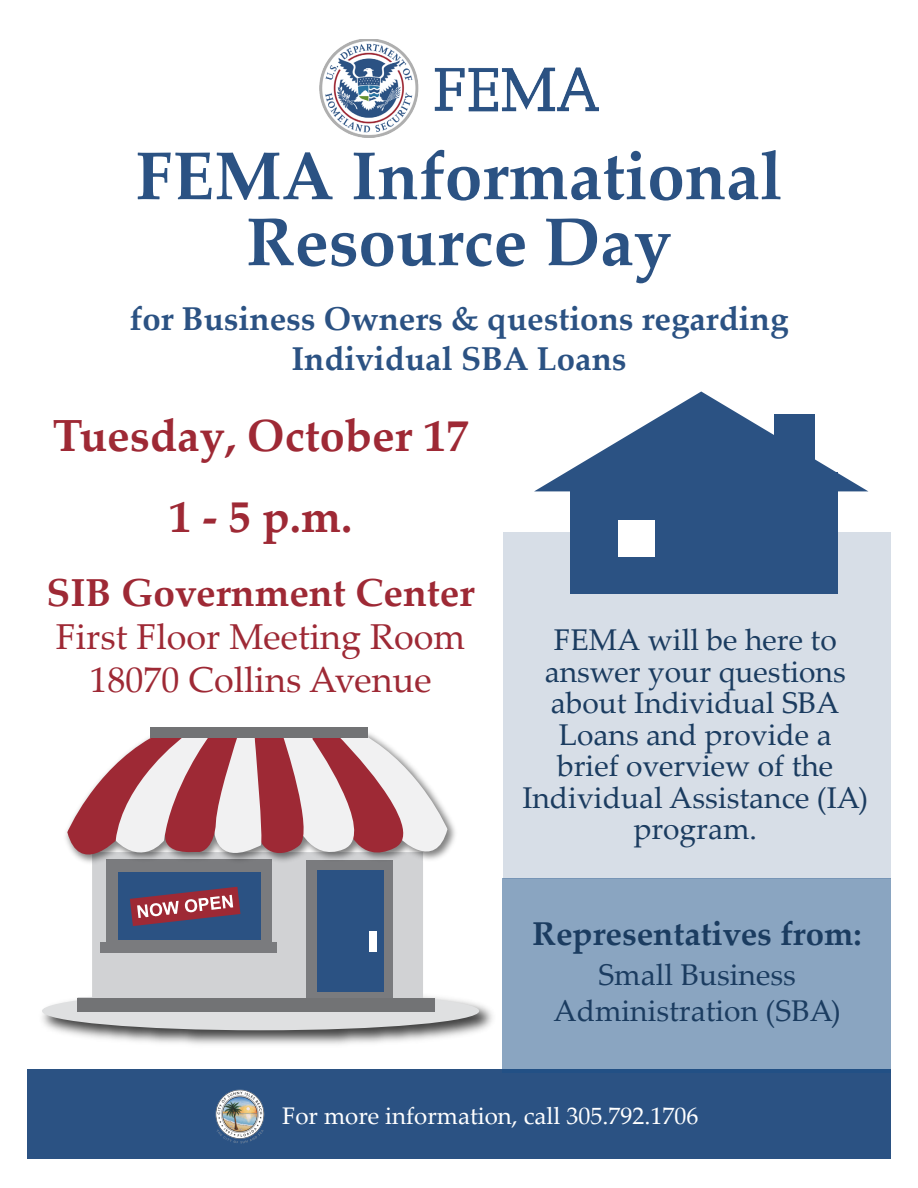
<style>
.page{position:relative;width:918px;height:1188px;background:#fff}
.page>*{position:absolute;margin:0;border:0;box-sizing:border-box;transform-origin:0 0}
.t1{font:700 67.5px/66px "Palatino Linotype";color:#2b5283;text-align:center}
.t2{font:700 45px/81px "Palatino Linotype";color:#9e2935;text-align:center}
.t3{font:700 39px "Palatino Linotype";color:#9e2935}
.t4{font:36px/43.2px "Palatino Linotype";color:#9e2935;text-align:center}
.t5{font:700 33px/39.6px "Palatino Linotype";color:#2b5283;text-align:center}
.t6{font:700 33px "Palatino Linotype";color:#1b3c60}
.t7{font:30px/31.5px "Palatino Linotype";color:#1b3c60;text-align:center}
.t8{font:24px "Palatino Linotype";color:#fff}
</style>
<div class="page">
<img style="left:320px;top:39px;width:278px;height:99px">
<div style="left:27px;top:1070px;width:864px;height:90px;background:#2b5283"></div>
<div style="left:503px;top:532px;width:388px;height:347px;background:#d7dee7"></div>
<div style="left:503px;top:878px;width:388px;height:195px;background:#8aa5c1"></div>
<img style="left:215px;top:1089px;width:50px;height:55px">
<div style="left:571px;top:473px;width:267px;height:121px;background:#2b5283"></div>
<svg style="left:535px;top:392px;width:333px;height:99px"></svg>
<div style="left:774px;top:414px;width:40px;height:56px;background:#2b5283"></div>
<div style="left:618px;top:520px;width:37px;height:37px;background:#fff"></div>
<img style="left:42px;top:997px;width:451px;height:48px">
<div style="left:42px;top:992px;width:437px;height:38px;background:#dfe0e1;border-radius:50%"></div>
<svg style="left:78px;top:877px;width:357px;height:121px;fill:#d1d2d4"></svg>
<div style="left:106px;top:859px;width:165px;height:84px;background:#7a7b7e"></div>
<div style="left:100px;top:942px;width:176px;height:11px;background:#7a7b7e"></div>
<div style="left:306px;top:860px;width:87px;height:141px;background:#7a7b7e"></div>
<div style="left:317px;top:870px;width:67px;height:122px;background:#2b5283"></div>
<div style="left:369px;top:931px;width:8px;height:21px;background:#fff"></div>
<div style="left:118px;top:872px;width:143px;height:68px;background:#2b5283"></div>
<div style="left:78px;top:998px;width:357px;height:14px;background:#727375"></div>
<img style="left:65px;top:727px;width:390px;height:125px">
<svg style="left:67px;top:734px;width:380px;height:143px"></svg>
<div style="left:151px;top:728px;width:217px;height:10px;background:#727375"></div>
<svg style="left:130px;top:887px;width:110px;height:39px"></svg>
<h1 class="t1" style="left:136px;top:141px;width:648px">FEMA Informational<br>Resource Day</h1>
<p class="t5" style="left:130px;top:298px;width:660px">for Business Owners &amp; questions regarding<br>Individual SBA Loans</p>
<h2 class="t2" style="left:53px;top:394px;width:417px">Tuesday, October 17<br>1 - 5 p.m.</h2>
<h3 class="t3" style="left:47px;top:565px;width:430px">SIB Government Center</h3>
<p class="t4" style="left:56px;top:614px;width:411px">First Floor Meeting Room<br>18070 Collins Avenue</p>
<p class="t7" style="left:522px;top:623px;width:347px">FEMA will be here to answer your questions about Individual SBA<br>Loans and provide a<br>brief overview of the<br>Individual Assistance (IA) program.</p>
<p class="t6" style="left:533px;top:910px;width:331px">Representatives from:</p>
<p class="t7" style="left:553px;top:956px;width:289px;line-height:36px">Small Business<br>Administration (SBA)</p>
<p class="t8" style="left:282px;top:1098px;width:418px">For more information, call 305.792.1706</p>
</div>
